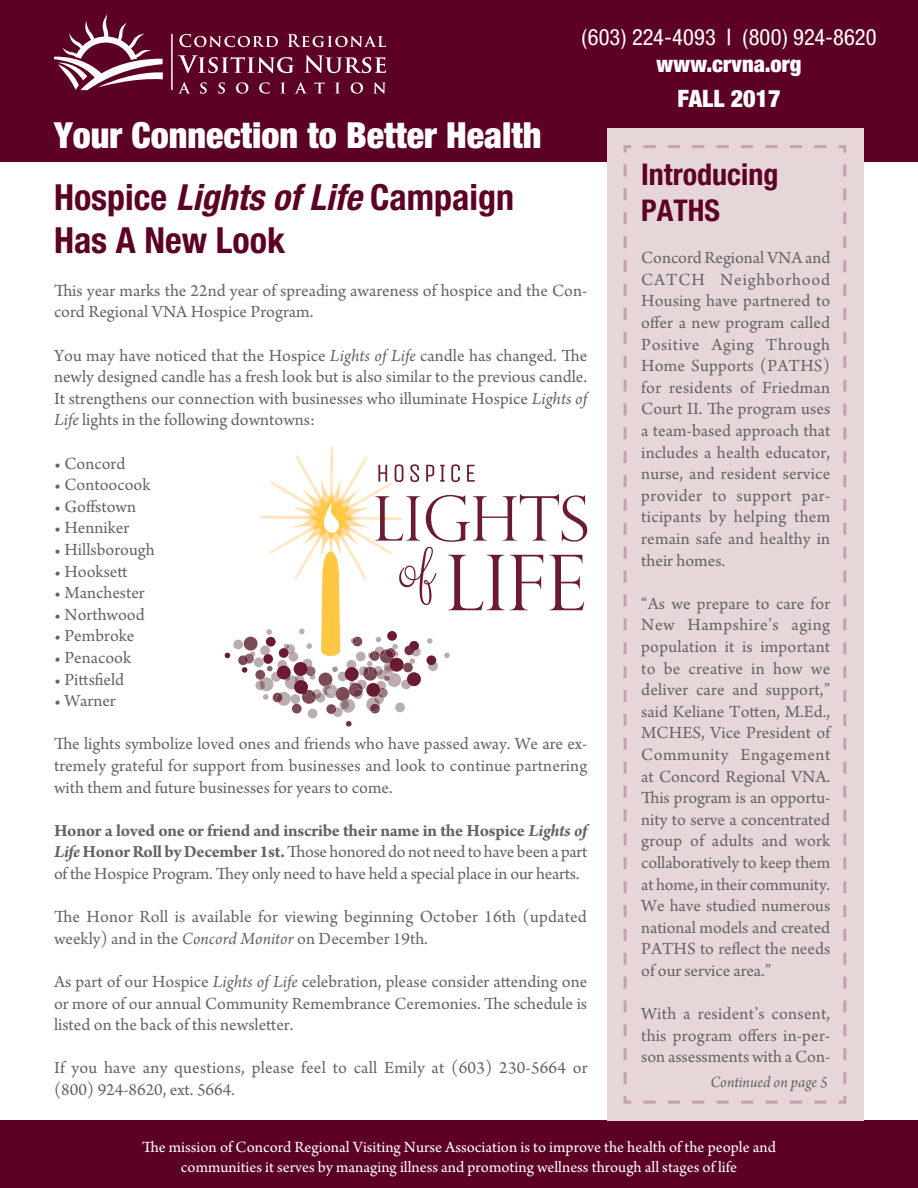
<style>
.page{position:relative;width:918px;height:1188px;background:#fff}
.page>*{position:absolute;margin:0;border:0;box-sizing:border-box;transform-origin:0 0}
.t1{font:900 condensed 36px/62.2px "Helvetica Neue";color:#fff}
.t2{font:700 condensed 36px "Helvetica Neue";color:#5d0025}
.t3{font:700 condensed 30px/36px "Helvetica Neue";color:#5d0025}
.t4{font:900 condensed 24px "Helvetica Neue";color:#fff}
.t5{font:condensed 22.5px/27px "Helvetica Neue";letter-spacing:.005em;color:#fff;text-align:center}
.t6{font:18px/21.6px "Arno Pro";color:#636466;text-align:justify}
.t7{font:16.5px/19.8px "Arno Pro";color:#fff;text-align:center}
.t8{font:italic 16.5px "Arno Pro";color:#636466}
.s1{font-weight:500}
.s2{font-weight:900}
.s3{font-weight:700;color:#5d0025}
.s4{font-weight:700;font-style:italic;color:#5d0025}
.s5{font-style:italic}
.s6{font-weight:700}
.s7{font-weight:700;font-style:italic}
</style>
<div class="page">
<div style="left:0;top:1120px;width:918px;height:68px;background:#5d0025"></div>
<div style="left:0;top:0;width:918px;height:162px;background:#5d0025"></div>
<svg style="left:179px;top:34px;width:99px;height:13px"></svg>
<svg style="left:288px;top:34px;width:98px;height:13px"></svg>
<svg style="left:178px;top:55px;width:116px;height:18px"></svg>
<svg style="left:304px;top:55px;width:82px;height:18px"></svg>
<svg style="left:179px;top:82px;width:11px;height:11px"></svg>
<svg style="left:200px;top:82px;width:7px;height:12px"></svg>
<svg style="left:218px;top:82px;width:7px;height:12px"></svg>
<svg style="left:236px;top:82px;width:12px;height:12px"></svg>
<svg style="left:259px;top:82px;width:11px;height:12px"></svg>
<svg style="left:281px;top:83px;width:3px;height:10px"></svg>
<svg style="left:295px;top:82px;width:11px;height:11px"></svg>
<svg style="left:314px;top:82px;width:11px;height:11px"></svg>
<svg style="left:336px;top:83px;width:3px;height:10px"></svg>
<svg style="left:351px;top:82px;width:12px;height:12px"></svg>
<svg style="left:373px;top:82px;width:13px;height:12px"></svg>
<hr style="left:171px;top:34px;width:2px;height:56px;background:#fff">
<svg style="left:54px;top:14px;width:109px;height:76px"></svg>
<div style="left:608px;top:128px;width:256px;height:992px;background:#e6d6d8"></div>
<svg style="left:623px;top:145px;width:224px;height:959px"></svg>
<img style="left:295px;top:446px;width:73px;height:18px">
<svg style="left:225px;top:653px;width:5px;height:5px"></svg>
<div style="left:233px;top:640px;width:10px;height:9px;background:#bbadaf;border-radius:50%"></div>
<svg style="left:238px;top:464px;width:349px;height:263px"></svg>
<div style="left:244px;top:637px;width:14px;height:14px;background:#7b4b55;border-radius:50%"></div>
<p class="t5" style="left:581px;top:23px;width:297px">(603) 224-4093 <span class="s1">|</span> (800) 924-8620 <span class="s2">www.crvna.org</span></p>
<h3 class="t4" style="left:677px;top:84px;width:105px">FALL 2017</h3>
<h1 class="t1" style="left:54px;top:103px;width:489px">Your Connection to Better Health<br><span class="s3">Hospice</span> <span class="s4">Lights of Life</span> <span class="s3">Campaign</span></h1>
<h1 class="t2" style="left:54px;top:219px;width:233px">Has A New Look</h1>
<p class="t6" style="left:54px;top:280px;width:535px">This year marks the 22nd year of spreading awareness of hospice and the Con&shy;cord Regional VNA Hospice Program.</p>
<p class="t6" style="left:54px;top:345px;width:535px">You may have noticed that the Hospice <span class="s5">Lights of Life</span> candle has changed. The newly designed candle has a fresh look but is also similar to the previous candle.<br>It strengthens our connection with businesses who illuminate Hospice <span class="s5">Lights of Life</span> lights in the following downtowns:</p>
<p class="t6" style="left:54px;top:453px;width:73px">• Concord</p>
<p class="t6" style="left:54px;top:475px;width:98px">• Contoocook</p>
<p class="t6" style="left:54px;top:496px;width:84px">• Goffstown</p>
<p class="t6" style="left:54px;top:518px;width:77px">• Henniker</p>
<p class="t6" style="left:54px;top:540px;width:102px">• Hillsborough</p>
<p class="t6" style="left:54px;top:561px;width:75px">• Hooksett</p>
<p class="t6" style="left:54px;top:583px;width:92px">• Manchester</p>
<p class="t6" style="left:54px;top:604px;width:92px">• Northwood</p>
<p class="t6" style="left:54px;top:626px;width:82px">• Pembroke</p>
<p class="t6" style="left:54px;top:648px;width:79px">• Penacook</p>
<p class="t6" style="left:54px;top:669px;width:72px">• Pittsfield</p>
<p class="t6" style="left:54px;top:691px;width:63px">• Warner</p>
<p class="t6" style="left:54px;top:734px;width:535px">The lights symbolize loved ones and friends who have passed away. We are ex&shy;tremely grateful for support from businesses and look to continue partnering with them and future businesses for years to come.</p>
<p class="t6" style="left:54px;top:820px;width:535px"><span class="s6">Honor a loved one or friend and inscribe their name in the Hospice</span> <span class="s7">Lights of Life</span><span class="s6">Honor Roll by December 1st.</span> Those honored do not need to have been a part of the Hospice Program. They only need to have held a special place in our hearts.</p>
<p class="t6" style="left:54px;top:907px;width:534px">The Honor Roll is available for viewing beginning October 16th (updated weekly) and in the <span class="s5">Concord Monitor</span> on December 19th.</p>
<p class="t6" style="left:54px;top:972px;width:535px">As part of our Hospice <span class="s5">Lights of Life</span> celebration, please consider attending one or more of our annual Community Remembrance Ceremonies. The schedule is listed on the back of this newsletter.</p>
<p class="t6" style="left:54px;top:1058px;width:535px">If you have any questions, please feel to call Emily at (603) 230-5664 or (800) 924-8620, ext. 5664.</p>
<h2 class="t3" style="left:641px;top:156px;width:139px">Introducing<br>PATHS</h2>
<p class="t6" style="left:641px;top:248px;width:191px">Concord Regional VNA and CATCH Neighborhood Housing have partnered to offer a new program called Positive Aging Through Home Supports (PATHS) for residents of Friedman Court II. The program uses a team-based approach that includes a health educator, nurse, and resident service provider to support par&shy;ticipants by helping them remain safe and healthy in their homes.</p>
<p class="t6" style="left:641px;top:593px;width:191px">“As we prepare to care for New Hampshire’s aging population it is important to be creative in how we deliver care and support,” said Keliane Totten, M.Ed., MCHES, Vice President of Community Engagement at Concord Regional VNA.<br>This program is an opportu&shy;nity to serve a concentrated group of adults and work collaboratively to keep them at home, in their community.<br>We have studied numerous national models and created PATHS to reflect the needs of our service area.”</p>
<p class="t6" style="left:641px;top:1004px;width:191px">With a resident’s consent, this program offers in-per&shy;son assessments with a Con-</p>
<p class="t8" style="left:710px;top:1072px;width:119px">Continued on page 5</p>
<p class="t7" style="left:142px;top:1138px;width:635px">The mission of Concord Regional Visiting Nurse Association is to improve the health of the people and communities it serves by managing illness and promoting wellness through all stages of life</p>
</div>
